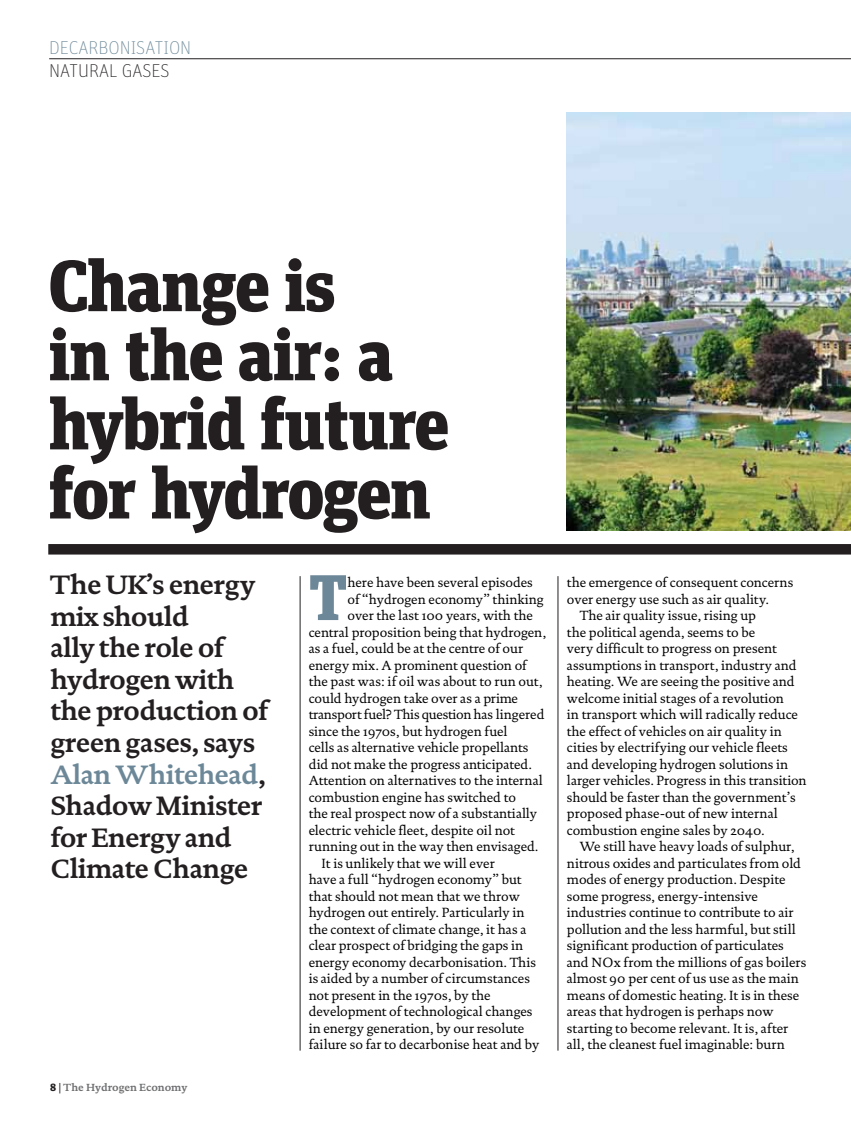
<style>
.page{position:relative;width:851px;height:1128px;background:#fff}
.page>*{position:absolute;margin:0;border:0;box-sizing:border-box;transform-origin:0 0}
.t1{font:900 72px/69px "Unit Slab Pro";letter-spacing:-.025em;color:#231f20}
.t2{font:900 64.2px "Unit Slab Pro";color:#6c8898}
.t3{font:700 27px/31.5px "DTL Documenta ST";letter-spacing:-.025em;color:#231f20}
.t4{font:100 18.6px "Unit OT";letter-spacing:-.005em;color:#6c8898}
.t5{font:100 18.6px "Unit OT";letter-spacing:-.005em;color:#231f20}
.t6{font:13.5px "DTL Documenta ST";color:#000}
.t7{font:13.5px "DTL Documenta ST";letter-spacing:-.02em;color:#000}
.t8{font:700 10.5px "DTL Documenta ST";color:#6d6e70}
.s1{color:#6c8898}
.s2{font-family:"Unit Slab Pro";font-weight:900;color:#231f20}
.s3{font-weight:400;color:#231f20}
</style>
<div class="page">
<hr style="left:49px;top:58px;width:801px;height:1px;background:#231f20">
<div style="left:48px;top:544px;width:802px;height:10px;background:#231f20"></div>
<hr style="left:557px;top:576px;width:1px;height:474px;background:#231f20">
<hr style="left:300px;top:576px;width:1px;height:474px;background:#231f20">
<img style="left:566px;top:113px;width:284px;height:417px">
<h3 class="t4" style="left:49px;top:37px;width:143px">DECARBONISATION</h3>
<h3 class="t5" style="left:49px;top:59px;width:122px">NATURAL GASES</h3>
<h1 class="t1" style="left:48px;top:257px;width:402px">Change is<br>in the air: a hybrid future for hydrogen</h1>
<h3 class="t3" style="left:50px;top:570px;width:219px">The UK’s energy mix should<br>ally the role of hydrogen with the production of green gases, says<br><span class="s1">Alan Whitehead</span>,<br>Shadow Minister for Energy and<br>Climate Change</h3>
<p class="t8" style="left:50px;top:1082px;width:138px"><span class="s2">8</span> <span class="s3">|</span> The Hydrogen Economy</p>
<h2 class="t2" style="left:308px;top:574px;width:40px">T</h2>
<p class="t6" style="left:347px;top:576px;width:187px">here have been several episodes</p>
<p class="t6" style="left:347px;top:593px;width:197px">of “hydrogen economy” thinking</p>
<p class="t6" style="left:347px;top:609px;width:187px">over the last 100 years, with the</p>
<p class="t6" style="left:308px;top:626px;width:239px">central proposition being that hydrogen,</p>
<p class="t6" style="left:308px;top:642px;width:216px">as a fuel, could be at the centre of our</p>
<p class="t6" style="left:308px;top:659px;width:219px">energy mix. A prominent question of</p>
<p class="t6" style="left:308px;top:675px;width:235px">the past was: if oil was about to run out,</p>
<p class="t6" style="left:308px;top:692px;width:211px">could hydrogen take over as a prime</p>
<p class="t7" style="left:308px;top:708px;width:237px">transport fuel? This question has lingered</p>
<p class="t6" style="left:308px;top:725px;width:200px">since the 1970s, but hydrogen fuel</p>
<p class="t6" style="left:308px;top:741px;width:221px">cells as alternative vehicle propellants</p>
<p class="t6" style="left:308px;top:758px;width:224px">did not make the progress anticipated.</p>
<p class="t6" style="left:308px;top:774px;width:235px">Attention on alternatives to the internal</p>
<p class="t6" style="left:308px;top:791px;width:209px">combustion engine has switched to</p>
<p class="t6" style="left:308px;top:807px;width:230px">the real prospect now of a substantially</p>
<p class="t6" style="left:308px;top:824px;width:207px">electric vehicle fleet, despite oil not</p>
<p class="t6" style="left:308px;top:840px;width:231px">running out in the way then envisaged.</p>
<p class="t6" style="left:321px;top:857px;width:175px">It is unlikely that we will ever</p>
<p class="t6" style="left:308px;top:873px;width:214px">have a full “hydrogen economy” but</p>
<p class="t6" style="left:308px;top:890px;width:212px">that should not mean that we throw</p>
<p class="t6" style="left:308px;top:906px;width:217px">hydrogen out entirely. Particularly in</p>
<p class="t6" style="left:308px;top:923px;width:219px">the context of climate change, it has a</p>
<p class="t6" style="left:308px;top:939px;width:216px">clear prospect of bridging the gaps in</p>
<p class="t6" style="left:308px;top:956px;width:229px">energy economy decarbonisation. This</p>
<p class="t6" style="left:308px;top:972px;width:223px">is aided by a number of circumstances</p>
<p class="t6" style="left:308px;top:989px;width:183px">not present in the 1970s, by the</p>
<p class="t6" style="left:308px;top:1005px;width:225px">development of technological changes</p>
<p class="t6" style="left:308px;top:1022px;width:217px">in energy generation, by our resolute</p>
<p class="t6" style="left:308px;top:1038px;width:232px">failure so far to decarbonise heat and by</p>
<p class="t6" style="left:566px;top:576px;width:228px">the emergence of consequent concerns</p>
<p class="t6" style="left:566px;top:593px;width:203px">over energy use such as air quality.</p>
<p class="t6" style="left:579px;top:609px;width:178px">The air quality issue, rising up</p>
<p class="t6" style="left:566px;top:626px;width:190px">the political agenda, seems to be</p>
<p class="t6" style="left:566px;top:642px;width:211px">very difficult to progress on present</p>
<p class="t6" style="left:566px;top:659px;width:231px">assumptions in transport, industry and</p>
<p class="t6" style="left:566px;top:675px;width:229px">heating. We are seeing the positive and</p>
<p class="t6" style="left:566px;top:692px;width:218px">welcome initial stages of a revolution</p>
<p class="t6" style="left:566px;top:708px;width:232px">in transport which will radically reduce</p>
<p class="t6" style="left:566px;top:725px;width:216px">the effect of vehicles on air quality in</p>
<p class="t6" style="left:566px;top:741px;width:222px">cities by electrifying our vehicle fleets</p>
<p class="t6" style="left:566px;top:758px;width:223px">and developing hydrogen solutions in</p>
<p class="t6" style="left:566px;top:774px;width:241px">larger vehicles. Progress in this transition</p>
<p class="t6" style="left:566px;top:791px;width:230px">should be faster than the government’s</p>
<p class="t6" style="left:566px;top:807px;width:212px">proposed phase-out of new internal</p>
<p class="t6" style="left:566px;top:824px;width:199px">combustion engine sales by 2040.</p>
<p class="t6" style="left:579px;top:840px;width:216px">We still have heavy loads of sulphur,</p>
<p class="t6" style="left:566px;top:857px;width:235px">nitrous oxides and particulates from old</p>
<p class="t6" style="left:566px;top:873px;width:220px">modes of energy production. Despite</p>
<p class="t6" style="left:566px;top:890px;width:192px">some progress, energy-intensive</p>
<p class="t6" style="left:566px;top:906px;width:228px">industries continue to contribute to air</p>
<p class="t6" style="left:566px;top:923px;width:230px">pollution and the less harmful, but still</p>
<p class="t6" style="left:566px;top:939px;width:218px">significant production of particulates</p>
<p class="t6" style="left:566px;top:956px;width:241px">and NOx from the millions of gas boilers</p>
<p class="t6" style="left:566px;top:972px;width:233px">almost 90 per cent of us use as the main</p>
<p class="t6" style="left:566px;top:989px;width:234px">means of domestic heating. It is in these</p>
<p class="t6" style="left:566px;top:1005px;width:208px">areas that hydrogen is perhaps now</p>
<p class="t6" style="left:566px;top:1022px;width:223px">starting to become relevant. It is, after</p>
<p class="t6" style="left:566px;top:1038px;width:219px">all, the cleanest fuel imaginable: burn</p>
</div>
